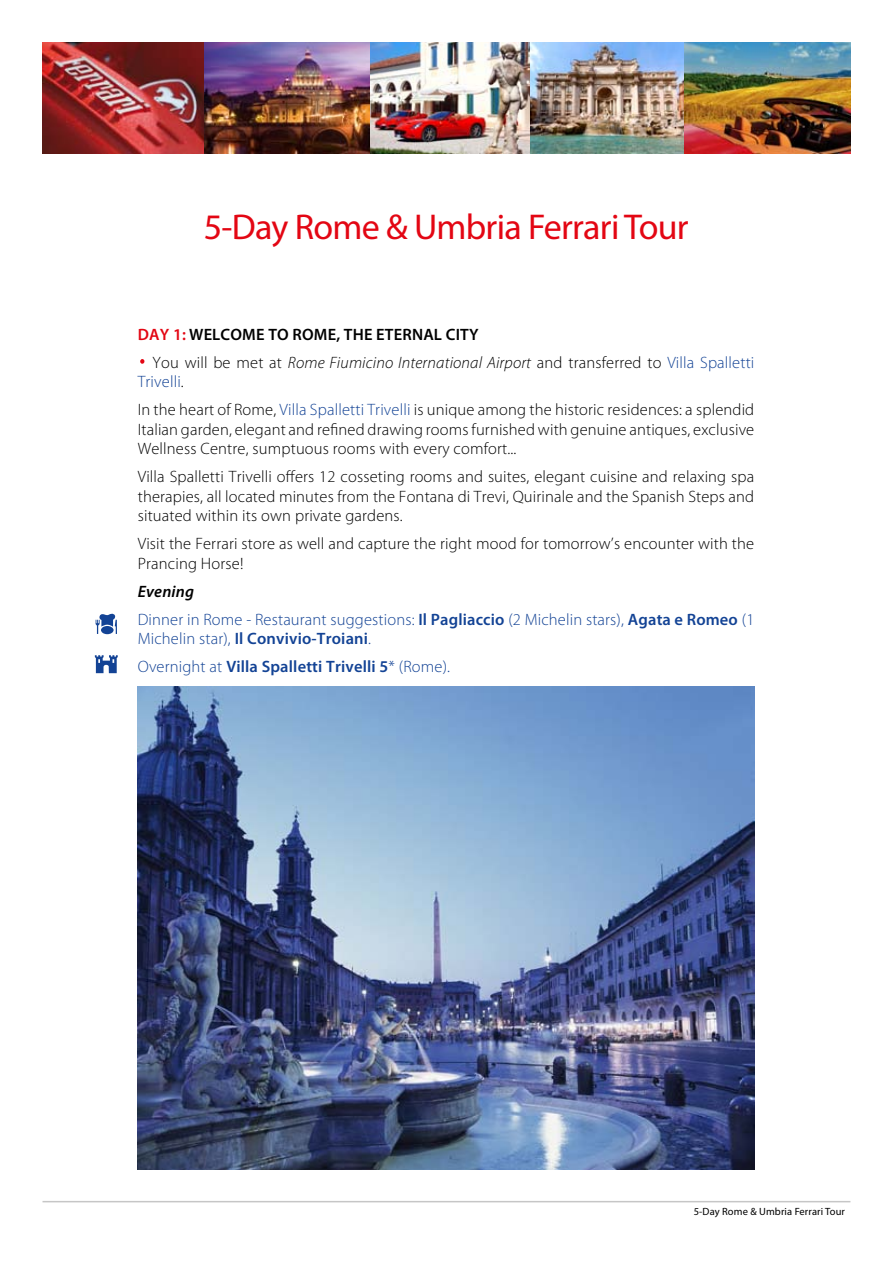
<style>
.page{position:relative;width:893px;height:1263px;background:#fff}
.page>*{position:absolute;margin:0;border:0;box-sizing:border-box;transform-origin:0 0}
.t1{font:300 52.5px "Myriad Pro";color:#e30613}
.t2{font:36px "Myriad Pro";letter-spacing:-.02em;color:#e30613}
.t3{font:300 16.5px/19.5px "Myriad Pro";letter-spacing:.01em;color:#000;text-align:justify}
.t4{font:italic 300 16.5px/19.5px "Myriad Pro";letter-spacing:.01em;color:#000}
.t5{font:300 16.5px/28px "Myriad Pro";letter-spacing:.01em;color:#134395}
.t6{font:600 16.5px/28px "Myriad Pro";letter-spacing:.01em;color:#134395}
.t7{font:600 16.5px "Myriad Pro";letter-spacing:.01em;color:#000}
.t8{font:10.5px "Myriad Pro";letter-spacing:.01em;color:#000}
.s1{color:#e30613}
.s2{font-style:normal}
.s3{font-style:normal;color:#134395}
.s4{color:#134395}
.s5{font-weight:600;font-style:italic;color:#000}
.s6{font-weight:600}
.s7{font-weight:300}
</style>
<div class="page">
<hr style="left:43px;top:1201px;width:807px;height:1px;background:#c6c6c6">
<img style="left:370px;top:43px;width:315px;height:110px">
<img style="left:43px;top:43px;width:161px;height:110px">
<img style="left:204px;top:43px;width:166px;height:110px">
<img style="left:685px;top:43px;width:165px;height:110px">
<img style="left:138px;top:686px;width:617px;height:483px">
<svg style="left:95px;top:655px;width:23px;height:18px"></svg>
<svg style="left:96px;top:614px;width:21px;height:20px"></svg>
<h2 class="t2" style="left:204px;top:207px;width:486px">5-Day Rome &amp; Umbria Ferrari Tour</h2>
<p class="t7" style="left:138px;top:325px;width:342px"><span class="s1">DAY 1:</span> WELCOME TO ROME, THE ETERNAL CITY</p>
<h1 class="t1" style="left:138px;top:329px;width:11px">·</h1>
<p class="t4" style="left:138px;top:353px;width:618px;text-indent:15px"><span class="s2">You will be met at</span> Rome Fiumicino International Airport <span class="s2">and transferred to</span> <span class="s3">Villa Spalletti<br>Trivelli</span><span class="s2">.</span></p>
<p class="t3" style="left:138px;top:400px;width:618px">In the heart of Rome, <span class="s4">Villa Spalletti Trivelli</span> is unique among the historic residences: a splendid Italian garden, elegant and refined drawing rooms furnished with genuine antiques, exclusive Wellness Centre, sumptuous rooms with every comfort...</p>
<p class="t3" style="left:138px;top:467px;width:618px">Villa Spalletti Trivelli offers 12 cosseting rooms and suites, elegant cuisine and relaxing spa therapies, all located minutes from the Fontana di Trevi, Quirinale and the Spanish Steps and situated within its own private gardens.</p>
<p class="t3" style="left:138px;top:534px;width:618px">Visit the Ferrari store as well and capture the right mood for tomorrow’s encounter with the<br>Prancing Horse!</p>
<p class="t5" style="left:138px;top:578px;width:618px"><span class="s5">Evening<br></span>Dinner in Rome - Restaurant suggestions: <span class="s6">Il Pagliaccio</span> (2 Michelin stars), <span class="s6">Agata e Romeo</span> (1</p>
<p class="t6" style="left:138px;top:625px;width:314px"><span class="s7">Michelin star),</span> Il Convivio-Troiani<span class="s7">.<br>Overnight at</span> Villa Spalletti Trivelli 5<span class="s7">* (Rome).</span></p>
<p class="t8" style="left:694px;top:1205px;width:153px">5-Day Rome &amp; Umbria Ferrari Tour</p>
</div>
